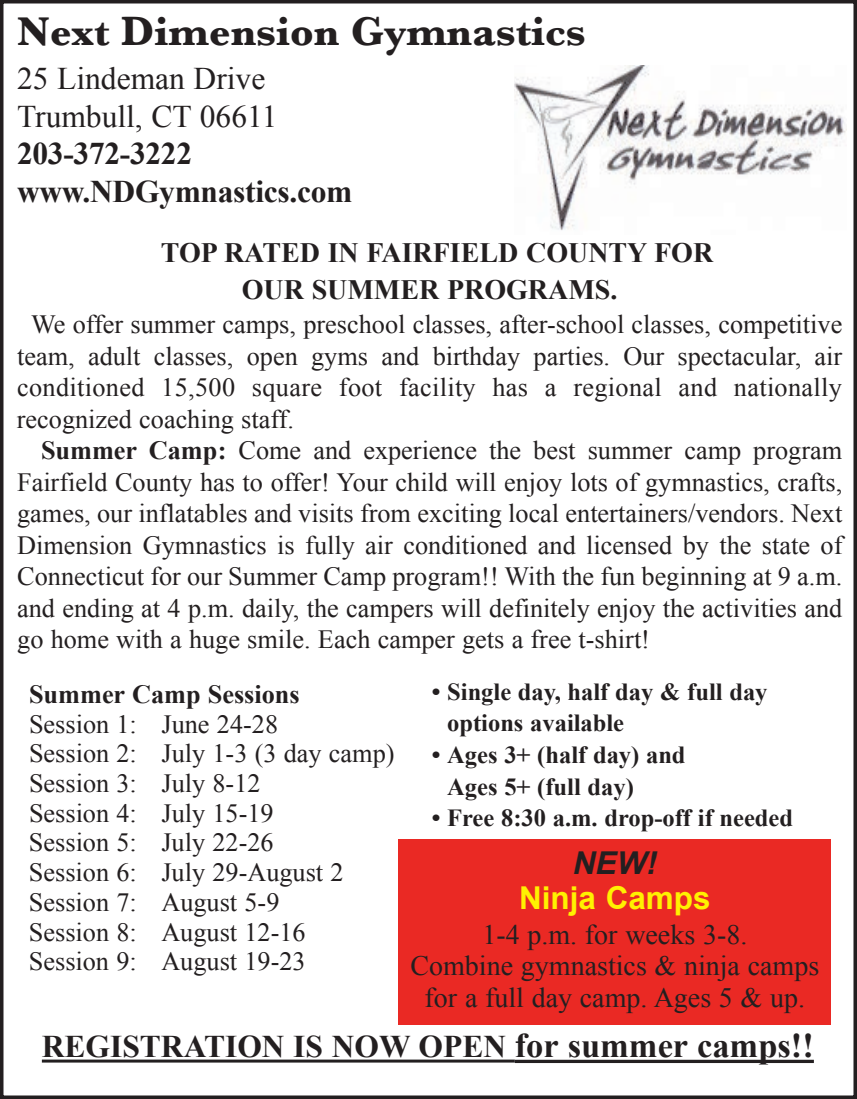
<style>
.page{position:relative;width:857px;height:1099px;background:#fff}
.page>*{position:absolute;margin:0;border:0;box-sizing:border-box;transform-origin:0 0}
.t1{font:700 42px "Baskerville";color:#231f20}
.t2{font:700 31.5px/37.8px "Times New Roman";letter-spacing:-.01em;color:#231f20}
.t3{font:31.5px/37.8px "Times New Roman";color:#231f20}
.t4{font:700 31.5px "Arial";color:#fff101}
.t5{font:italic 700 31.5px "Arial";color:#231f20}
.t6{font:28px/31.5px "Times New Roman";color:#231f20;text-align:center}
.t7{font:700 28px/36.4px "Times New Roman";color:#231f20;text-align:center}
.t8{font:26.25px/31.5px "Times New Roman";color:#231f20;text-align:justify}
.t9{font:700 26.25px "Times New Roman";color:#231f20}
.t10{font:700 24.5px/31.5px "Times New Roman";color:#231f20}
.s1{font-weight:700}
.s2{font-size:34.3px}
</style>
<div class="page">
<div style="left:0;top:0;width:857px;height:1099px;border:4px solid #231f20"></div>
<img style="left:515px;top:66px;width:331px;height:165px">
<hr style="left:42px;top:1060px;width:473px;height:3px;background:#231f20">
<hr style="left:515px;top:1060px;width:299px;height:3px;background:#231f20">
<div style="left:399px;top:839px;width:432px;height:185px;background:#ea2924"></div>
<h1 class="t1" style="left:17px;top:7px;width:570px">Next Dimension Gymnastics</h1>
<p class="t3" style="left:17px;top:59px;width:262px">25 Lindeman Drive<br>Trumbull, CT 06611</p>
<p class="t2" style="left:17px;top:134px;width:337px">203-372-3222 www.NDGymnastics.com</p>
<p class="t7" style="left:161px;top:234px;width:554px">TOP RATED IN FAIRFIELD COUNTY FOR<br>OUR SUMMER PROGRAMS.</p>
<p class="t8" style="left:17px;top:308px;width:827px;text-indent:14px">We offer summer camps, preschool classes, after-school classes, competitive team, adult classes, open gyms and birthday parties. Our spectacular, air conditioned 15,500 square foot facility has a regional and nationally recognized coaching staff.</p>
<p class="t8" style="left:17px;top:434px;width:827px;text-indent:24px"><span class="s1">Summer Camp:</span> Come and experience the best summer camp program Fairfield County has to offer! Your child will enjoy lots of gymnastics, crafts, games, our inflatables and visits from exciting local entertainers/vendors. Next Dimension Gymnastics is fully air conditioned and licensed by the state of Connecticut for our Summer Camp program!! With the fun beginning at 9 a.m. and ending at 4 p.m. daily, the campers will definitely enjoy the activities and go home with a huge smile. Each camper gets a free t-shirt!</p>
<p class="t10" style="left:447px;top:675px;width:322px;text-indent:-15px">• Single day, half day &amp; full day options available</p>
<p class="t10" style="left:447px;top:738px;width:240px;text-indent:-15px">• Ages 3+ (half day) and<br>Ages 5+ (full day)</p>
<p class="t10" style="left:432px;top:801px;width:363px">• Free 8:30 a.m. drop-off if needed</p>
<p class="t9" style="left:29px;top:676px;width:272px">Summer Camp Sessions</p>
<p class="t8" style="left:29px;top:708px;width:367px;line-height:29.8px;text-align:left">Session 1: June 24-28<br>Session 2: July 1-3 (3 day camp)<br>Session 3: July 8-12<br>Session 4: July 15-19<br>Session 5: July 22-26<br>Session 6: July 29-August 2<br>Session 7: August 5-9<br>Session 8: August 12-16<br>Session 9: August 19-23</p>
<p class="t5" style="left:573px;top:842px;width:85px">NEW!</p>
<p class="t4" style="left:519px;top:877px;width:193px">Ninja Camps</p>
<p class="t6" style="left:410px;top:918px;width:410px">1-4 p.m. for weeks 3-8.<br>Combine gymnastics &amp; ninja camps for a full day camp. Ages 5 &amp; up.</p>
<p class="t2" style="left:42px;top:1027px;width:773px">REGISTRATION IS NOW OPEN <span class="s2">for summer camps!!</span></p>
</div>
